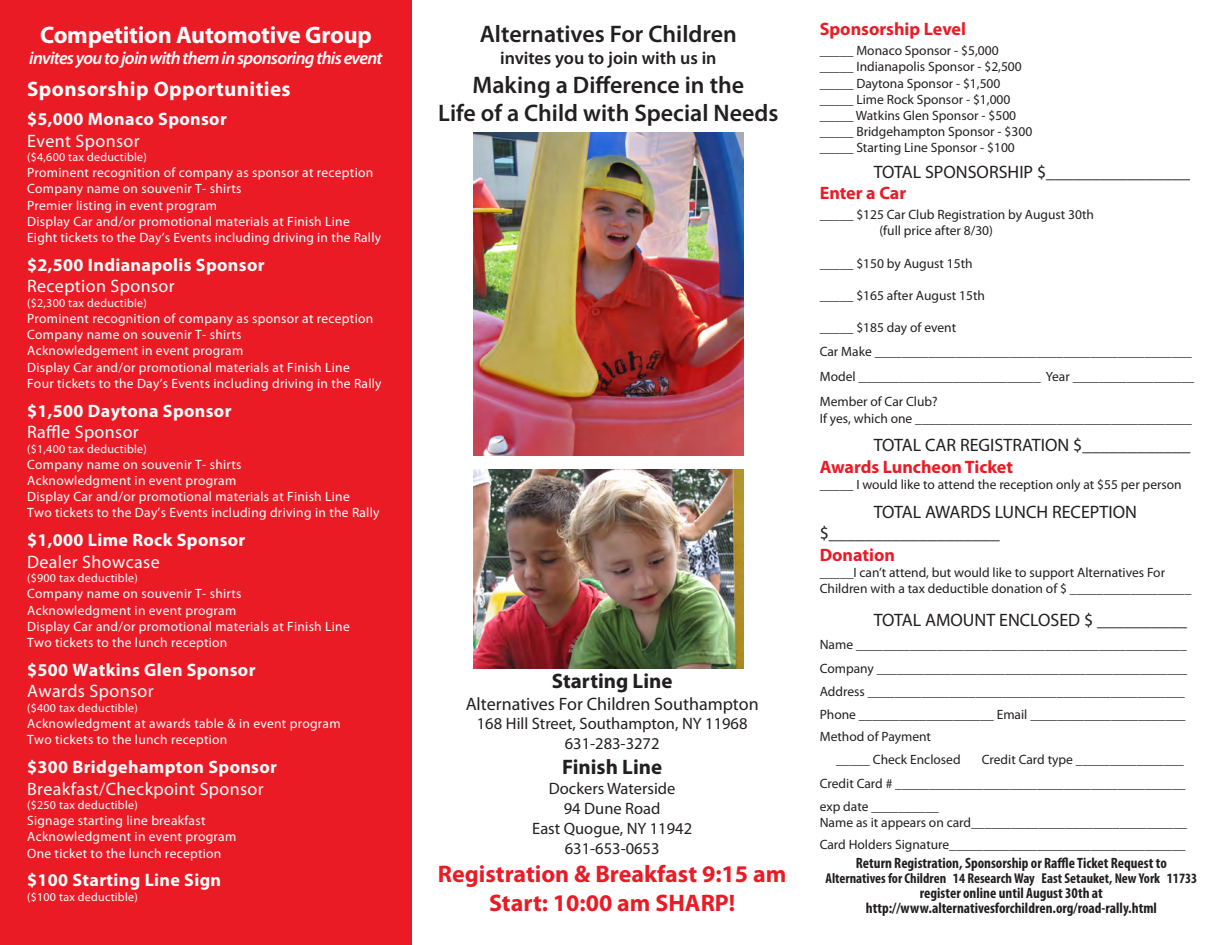
<style>
.page{position:relative;width:1215px;height:945px;background:#fff}
.page>*{position:absolute;margin:0;border:0;box-sizing:border-box;transform-origin:0 0}
.t1{font:600 24px "Myriad Pro";color:#231f20}
.t2{font:700 24px "Myriad Pro";color:#eb1b26}
.t3{font:700 24px "Myriad Pro";letter-spacing:-.01em;color:#fff}
.Sub-Subtitle{font:700 21px "Myriad Pro";letter-spacing:.02em;color:#fff}
.t4{font:700 21px "Myriad Pro";color:#231f20}
.t5{font:18px/21.6px "Myriad Pro";color:#231f20}
.Sub-Subtitle-2{font:700 18px "Myriad Pro";letter-spacing:.02em;color:#fff}
.Sub-Subtitle-3{font:18px "Myriad Pro";letter-spacing:.02em;color:#fff}
.t6{font:700 18px "Myriad Pro";color:#eb1b26}
.t7{font:italic 600 18px "Myriad Pro";letter-spacing:-.04em;color:#fff}
.t8{font:600 18px "Myriad Pro";color:#231f20}
.t9{font:16.5px "Myriad Pro";color:#231f20}
.t10{font:700 condensed 15px "Myriad Pro";color:#231f20}
.t11{font:700 condensed 14.25px "Myriad Pro";color:#231f20}
.t12{font:13.5px/16.2px "Myriad Pro";color:#231f20}
.Sub-Subtitle-4{font:13.5px "Myriad Pro";letter-spacing:.02em;color:#fff}
.Sub-Subtitle-5{font:12px "Myriad Pro";letter-spacing:.02em;color:#fff}
</style>
<div class="page">
<div style="left:0;top:0;width:412px;height:945px;background:#eb1b26"></div>
<img style="left:473px;top:132px;width:270px;height:323px">
<img style="left:474px;top:469px;width:269px;height:200px">
<p class="t3" style="left:40px;top:19px;width:333px">Competition Automotive Group</p>
<p class="t7" style="left:29px;top:46px;width:355px">invites you to join with them in sponsoring this event</p>
<p class="Sub-Subtitle" style="left:27px;top:76px;width:265px">Sponsorship Opportunities</p>
<p class="Sub-Subtitle-2" style="left:27px;top:107px;width:201px">$5,000 Monaco Sponsor</p>
<p class="Sub-Subtitle-3" style="left:27px;top:130px;width:114px">Event Sponsor</p>
<p class="Sub-Subtitle-5" style="left:27px;top:150px;width:121px">($4,600 tax deductible)</p>
<p class="Sub-Subtitle-4" style="left:27px;top:164px;width:348px">Prominent recognition of company as sponsor at reception</p>
<p class="Sub-Subtitle-4" style="left:27px;top:181px;width:216px">Company name on souvenir T- shirts</p>
<p class="Sub-Subtitle-4" style="left:27px;top:197px;width:191px">Premier listing in event program</p>
<p class="Sub-Subtitle-4" style="left:27px;top:213px;width:324px">Display Car and/or promotional materials at Finish Line</p>
<p class="Sub-Subtitle-4" style="left:27px;top:229px;width:355px">Eight tickets to the Day’s Events including driving in the Rally</p>
<p class="Sub-Subtitle-2" style="left:27px;top:253px;width:239px">$2,500 Indianapolis Sponsor</p>
<p class="Sub-Subtitle-3" style="left:27px;top:275px;width:149px">Reception Sponsor</p>
<p class="Sub-Subtitle-5" style="left:27px;top:295px;width:121px">($2,300 tax deductible)</p>
<p class="Sub-Subtitle-4" style="left:27px;top:310px;width:348px">Prominent recognition of company as sponsor at reception</p>
<p class="Sub-Subtitle-4" style="left:27px;top:326px;width:216px">Company name on souvenir T- shirts</p>
<p class="Sub-Subtitle-4" style="left:27px;top:343px;width:218px">Acknowledgement in event program</p>
<p class="Sub-Subtitle-4" style="left:27px;top:359px;width:324px">Display Car and/or promotional materials at Finish Line</p>
<p class="Sub-Subtitle-4" style="left:27px;top:375px;width:356px">Four tickets to the Day’s Events including driving in the Rally</p>
<p class="Sub-Subtitle-2" style="left:27px;top:399px;width:206px">$1,500 Daytona Sponsor</p>
<p class="Sub-Subtitle-3" style="left:27px;top:421px;width:113px">Raffle Sponsor</p>
<p class="Sub-Subtitle-5" style="left:27px;top:441px;width:121px">($1,400 tax deductible)</p>
<p class="Sub-Subtitle-4" style="left:27px;top:456px;width:216px">Company name on souvenir T- shirts</p>
<p class="Sub-Subtitle-4" style="left:27px;top:472px;width:211px">Acknowledgment in event program</p>
<p class="Sub-Subtitle-4" style="left:27px;top:488px;width:324px">Display Car and/or promotional materials at Finish Line</p>
<p class="Sub-Subtitle-4" style="left:27px;top:505px;width:354px">Two tickets to the Day’s Events including driving in the Rally</p>
<p class="Sub-Subtitle-2" style="left:27px;top:528px;width:220px">$1,000 Lime Rock Sponsor</p>
<p class="Sub-Subtitle-3" style="left:27px;top:551px;width:134px">Dealer Showcase</p>
<p class="Sub-Subtitle-5" style="left:27px;top:571px;width:112px">($900 tax deductible)</p>
<p class="Sub-Subtitle-4" style="left:27px;top:586px;width:216px">Company name on souvenir T- shirts</p>
<p class="Sub-Subtitle-4" style="left:27px;top:602px;width:211px">Acknowledgment in event program</p>
<p class="Sub-Subtitle-4" style="left:27px;top:618px;width:324px">Display Car and/or promotional materials at Finish Line</p>
<p class="Sub-Subtitle-4" style="left:27px;top:634px;width:202px">Two tickets to the lunch reception</p>
<p class="Sub-Subtitle-2" style="left:27px;top:658px;width:230px">$500 Watkins Glen Sponsor</p>
<p class="Sub-Subtitle-3" style="left:27px;top:680px;width:128px">Awards Sponsor</p>
<p class="Sub-Subtitle-5" style="left:27px;top:700px;width:112px">($400 tax deductible)</p>
<p class="Sub-Subtitle-4" style="left:27px;top:715px;width:315px">Acknowledgment at awards table &amp; in event program</p>
<p class="Sub-Subtitle-4" style="left:27px;top:731px;width:202px">Two tickets to the lunch reception</p>
<p class="Sub-Subtitle-2" style="left:27px;top:755px;width:251px">$300 Bridgehampton Sponsor</p>
<p class="Sub-Subtitle-3" style="left:27px;top:778px;width:238px">Breakfast/Checkpoint Sponsor</p>
<p class="Sub-Subtitle-5" style="left:27px;top:798px;width:112px">($250 tax deductible)</p>
<p class="Sub-Subtitle-4" style="left:27px;top:812px;width:180px">Signage starting line breakfast</p>
<p class="Sub-Subtitle-4" style="left:27px;top:829px;width:211px">Acknowledgment in event program</p>
<p class="Sub-Subtitle-4" style="left:27px;top:845px;width:196px">One ticket to the lunch reception</p>
<p class="Sub-Subtitle-2" style="left:27px;top:869px;width:195px">$100 Starting Line Sign</p>
<p class="Sub-Subtitle-5" style="left:27px;top:889px;width:112px">($100 tax deductible)</p>
<p class="t1" style="left:480px;top:19px;width:259px">Alternatives For Children</p>
<p class="t8" style="left:500px;top:46px;width:218px">invites you to join with us in</p>
<p class="t1" style="left:472px;top:69px;width:273px">Making a Difference in the</p>
<p class="t1" style="left:438px;top:98px;width:342px">Life of a Child with Special Needs</p>
<p class="t4" style="left:552px;top:667px;width:122px">Starting Line</p>
<p class="t5" style="left:466px;top:692px;width:294px">Alternatives For Children Southampton</p>
<p class="t9" style="left:477px;top:714px;width:272px">168 Hill Street, Southampton, NY 11968</p>
<p class="t9" style="left:565px;top:733px;width:96px">631-283-3272</p>
<p class="t4" style="left:562px;top:754px;width:102px">Finish Line</p>
<p class="t9" style="left:549px;top:778px;width:128px">Dockers Waterside</p>
<p class="t9" style="left:564px;top:798px;width:98px">94 Dune Road</p>
<p class="t9" style="left:532px;top:818px;width:161px">East Quogue, NY 11942</p>
<p class="t9" style="left:565px;top:838px;width:96px">631-653-0653</p>
<p class="t2" style="left:438px;top:859px;width:350px">Registration &amp; Breakfast 9:15 am</p>
<p class="t2" style="left:489px;top:887px;width:248px">Start: 10:00 am SHARP!</p>
<p class="t6" style="left:820px;top:18px;width:148px">Sponsorship Level</p>
<p class="t12" style="left:820px;top:42px;width:180px">_____ Monaco Sponsor - $5,000</p>
<p class="t12" style="left:820px;top:59px;width:204px">_____ Indianapolis Sponsor - $2,500</p>
<p class="t12" style="left:820px;top:75px;width:182px">_____ Daytona Sponsor - $1,500</p>
<p class="t12" style="left:820px;top:91px;width:192px">_____ Lime Rock Sponsor - $1,000</p>
<p class="t12" style="left:820px;top:107px;width:198px">_____ Watkins Glen Sponsor - $500</p>
<p class="t12" style="left:820px;top:123px;width:214px">_____ Bridgehampton Sponsor - $300</p>
<p class="t12" style="left:820px;top:140px;width:197px">_____ Starting Line Sponsor - $100</p>
<p class="t5" style="left:874px;top:161px;width:318px">TOTAL SPONSORSHIP $________________</p>
<p class="t6" style="left:820px;top:181px;width:88px">Enter a Car</p>
<p class="t12" style="left:820px;top:206px;width:276px">_____ $125 Car Club Registration by August 30th</p>
<p class="t12" style="left:879px;top:222px;width:115px">(full price after 8/30)</p>
<p class="t12" style="left:820px;top:255px;width:154px">_____ $150 by August 15th</p>
<p class="t12" style="left:820px;top:287px;width:167px">_____ $165 after August 15th</p>
<p class="t12" style="left:820px;top:320px;width:138px">_____ $185 day of event</p>
<p class="t12" style="left:820px;top:343px;width:374px">Car Make _______________________________________________</p>
<p class="t12" style="left:820px;top:368px;width:376px">Model ___________________________ Year __________________</p>
<p class="t12" style="left:820px;top:393px;width:120px">Member of Car Club?</p>
<p class="t12" style="left:820px;top:410px;width:374px">If yes, which one _________________________________________</p>
<p class="t5" style="left:874px;top:434px;width:318px">TOTAL CAR REGISTRATION $____________</p>
<p class="t6" style="left:820px;top:455px;width:195px">Awards Luncheon Ticket</p>
<p class="t12" style="left:820px;top:476px;width:364px">_____ I would like to attend the reception only at $55 per person</p>
<p class="t5" style="left:820px;top:501px;width:319px;text-indent:54px">TOTAL AWARDS LUNCH RECEPTION $___________________</p>
<p class="t6" style="left:820px;top:543px;width:77px">Donation</p>
<p class="t12" style="left:820px;top:564px;width:373px">_____I can’t attend, but would like to support Alternatives For<br>Children with a tax deductible donation of $ __________________</p>
<p class="t5" style="left:874px;top:609px;width:315px">TOTAL AMOUNT ENCLOSED $ __________</p>
<p class="t12" style="left:820px;top:636px;width:369px">Name _________________________________________________</p>
<p class="t12" style="left:820px;top:660px;width:369px">Company ______________________________________________</p>
<p class="t12" style="left:820px;top:683px;width:367px">Address _______________________________________________</p>
<p class="t12" style="left:820px;top:707px;width:367px">Phone ____________________ Email _______________________</p>
<p class="t12" style="left:820px;top:728px;width:113px">Method of Payment</p>
<p class="t12" style="left:836px;top:752px;width:126px">_____ Check Enclosed</p>
<p class="t12" style="left:982px;top:752px;width:204px">Credit Card type ________________</p>
<p class="t12" style="left:820px;top:775px;width:367px">Credit Card # ___________________________________________</p>
<p class="t12" style="left:820px;top:798px;width:121px">exp date __________</p>
<p class="t12" style="left:820px;top:815px;width:369px">Name as it appears on card________________________________</p>
<p class="t12" style="left:820px;top:836px;width:367px">Card Holders Signature___________________________________</p>
<p class="t10" style="left:856px;top:853px;width:312px">Return Registration, Sponsorship or Raffle Ticket Request to</p>
<p class="t11" style="left:825px;top:869px;width:373px">Alternatives for Children 14 Research Way East Setauket, New York 11733</p>
<p class="t10" style="left:920px;top:883px;width:184px">register online until August 30th at</p>
<p class="t10" style="left:866px;top:898px;width:293px">http://www.alternativesforchildren.org/road-rally.html</p>
</div>
